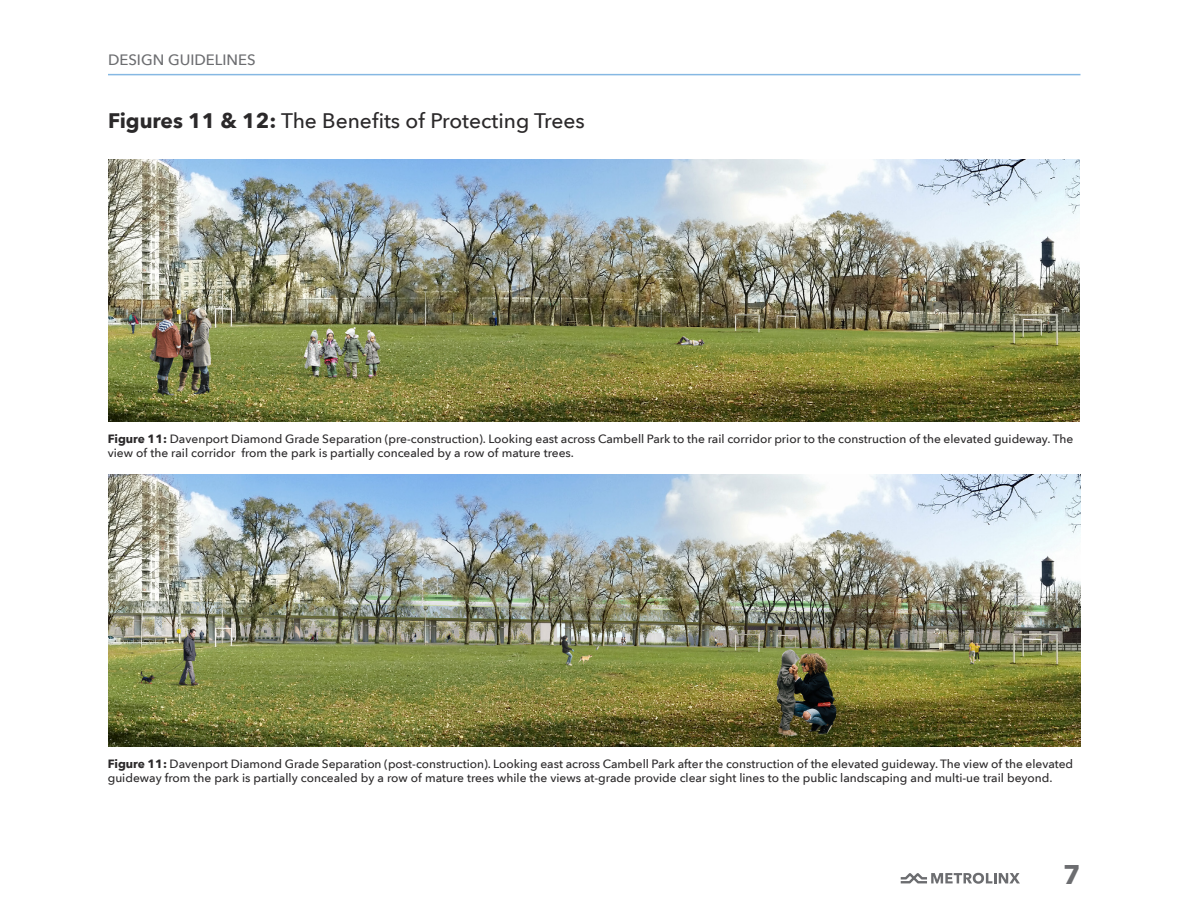
<style>
.page{position:relative;width:1188px;height:918px;background:#fff}
.page>*{position:absolute;margin:0;border:0;box-sizing:border-box;transform-origin:0 0}
.t1{font:700 27px "Avenir Next LT Pro";color:#6c6d70}
.Caption_Text_-_Mediu{font:500 21px "Avenir Next LT Pro";color:#2b292a}
.t2{font:500 15px "Avenir Next LT Pro";color:#6c6d70}
.Captions{font:500 12px/14.4px "Avenir Next LT Pro";color:#2b292a}
.s1{font-weight:700}
</style>
<div class="page">
<svg style="left:901px;top:873px;width:119px;height:11px"></svg>
<hr style="left:108px;top:74px;width:972px;height:1px;background:#86b8e3">
<img style="left:108px;top:159px;width:972px;height:263px">
<img style="left:108px;top:474px;width:972px;height:272px">
<p class="t2" style="left:108px;top:50px;width:149px">DESIGN GUIDELINES</p>
<p class="Caption_Text_-_Mediu" style="left:108px;top:108px;width:478px"><span class="s1">Figures 11 &amp; 12:</span> The Benefits of Protecting Trees</p>
<p class="Captions" style="left:108px;top:431px;width:967px"><span class="s1">Figure 11:</span> Davenport Diamond Grade Separation (pre-construction). Looking east across Cambell Park to the rail corridor prior to the construction of the elevated guideway. The view of the rail corridor from the park is partially concealed by a row of mature trees.</p>
<p class="Captions" style="left:108px;top:757px;width:967px"><span class="s1">Figure 11:</span> Davenport Diamond Grade Separation (post-construction). Looking east across Cambell Park after the construction of the elevated guideway. The view of the elevated guideway from the park is partially concealed by a row of mature trees while the views at-grade provide clear sight lines to the public landscaping and multi-ue trail beyond.</p>
<h1 class="t1" style="left:1063px;top:857px;width:19px">7</h1>
</div>
